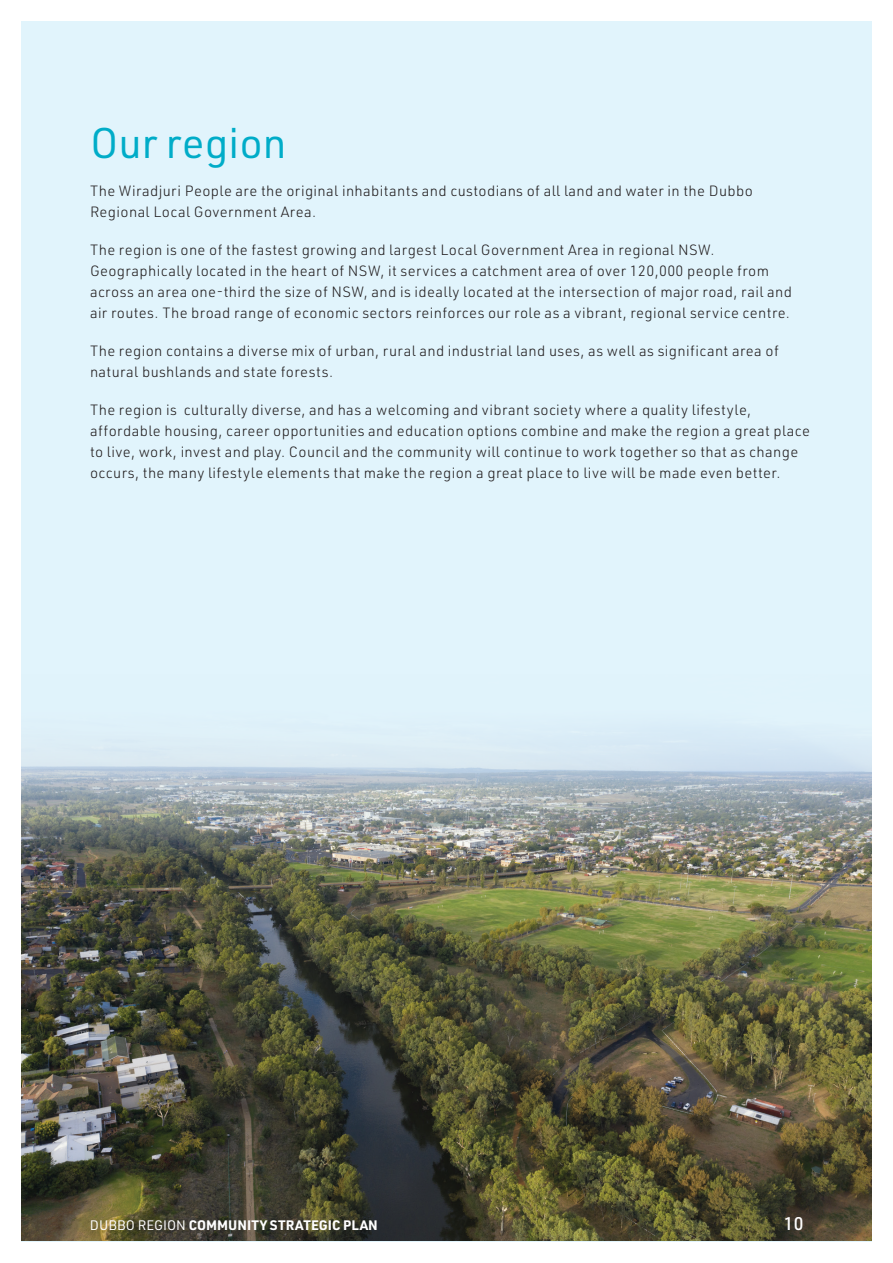
<style>
.page{position:relative;width:893px;height:1263px;background:#fff}
.page>*{position:absolute;margin:0;border:0;box-sizing:border-box;transform-origin:0 0}
.t1{font:42px "URWDIN";color:#00acc8}
.t2{font:500 18px "URWDIN";color:#fff}
.t3{font:300 14.7px/21px "URWDIN";letter-spacing:.025em;color:#231f20}
.t4{font:700 13.5px "URWDIN";color:#fff}
.s1{font-weight:400}
</style>
<div class="page">
<div style="left:21px;top:21px;width:851px;height:1221px;background:#e1f4fc"></div>
<img style="left:22px;top:733px;width:850px;height:507px">
<h1 class="t1" style="left:90px;top:115px;width:198px">Our region</h1>
<p class="t3" style="left:90px;top:179px;width:664px">The Wiradjuri People are the original inhabitants and custodians of all land and water in the Dubbo<br>Regional Local Government Area.</p>
<p class="t3" style="left:90px;top:238px;width:703px">The region is one of the fastest growing and largest Local Government Area in regional NSW.<br>Geographically located in the heart of NSW, it services a catchment area of over 120,000 people from across an area one-third the size of NSW, and is ideally located at the intersection of major road, rail and air routes. The broad range of economic sectors reinforces our role as a vibrant, regional service centre.</p>
<p class="t3" style="left:90px;top:339px;width:690px">The region contains a diverse mix of urban, rural and industrial land uses, as well as significant area of natural bushlands and state forests.</p>
<p class="t3" style="left:90px;top:398px;width:721px">The region is culturally diverse, and has a welcoming and vibrant society where a quality lifestyle, affordable housing, career opportunities and education options combine and make the region a great place to live, work, invest and play. Council and the community will continue to work together so that as change occurs, the many lifestyle elements that make the region a great place to live will be made even better.</p>
<p class="t4" style="left:90px;top:1215px;width:289px"><span class="s1">DUBBO REGION</span> COMMUNITY STRATEGIC PLAN</p>
<p class="t2" style="left:784px;top:1211px;width:21px">10</p>
</div>
